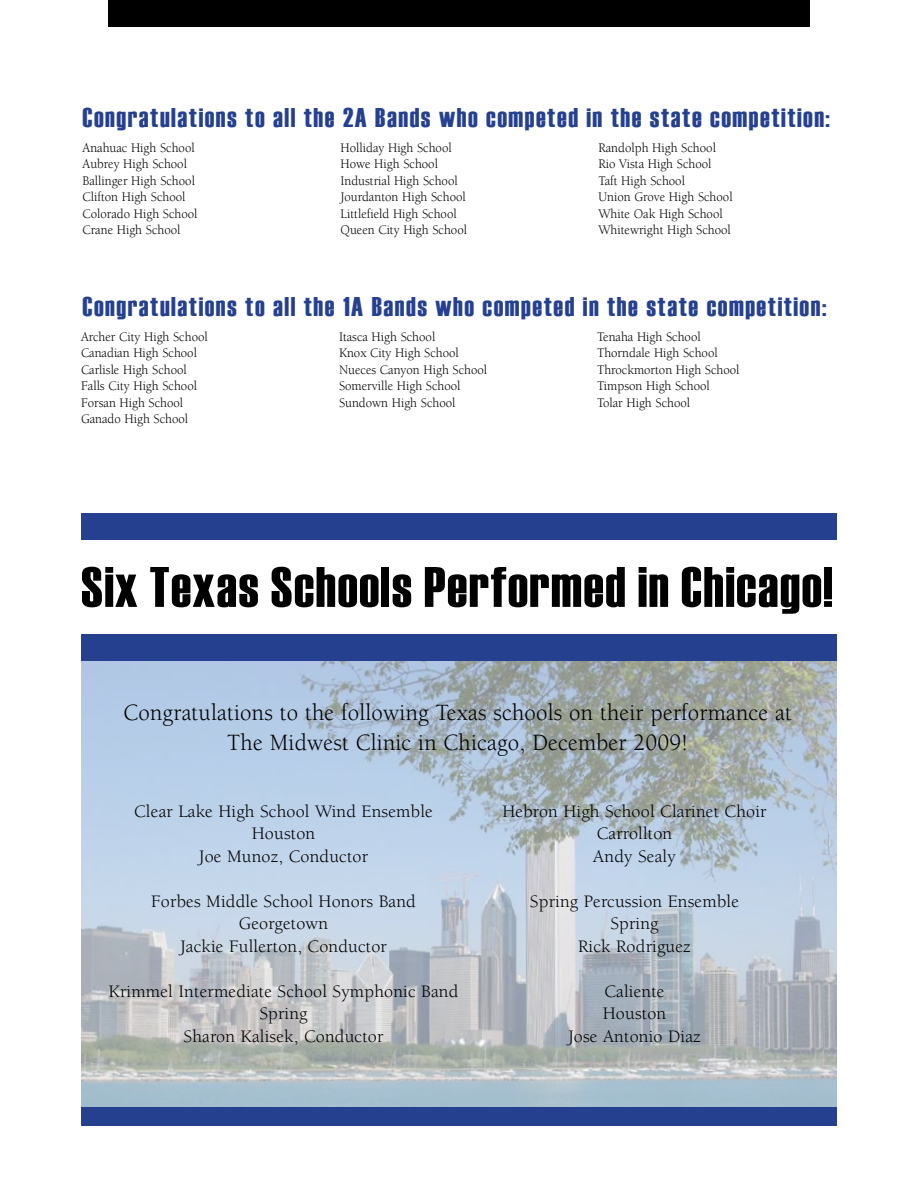
<style>
.page{position:relative;width:918px;height:1188px;background:#fff}
.page>*{position:absolute;margin:0;border:0;box-sizing:border-box;transform-origin:0 0}
.t1{font:57px "Haettenschweiler";letter-spacing:.025em;color:#000}
.t2{font:27px "Haettenschweiler";letter-spacing:.06em;color:#25408f}
.t3{font:24px/30px "Berkeley";letter-spacing:.01em;color:#000;text-align:center;scale:.95 1}
.t4{font:18px/22.5px "Berkeley";letter-spacing:.01em;color:#000;text-align:center}
.t5{font:13.5px/16.5px "Berkeley";color:#000;scale:.95 1}
</style>
<div class="page">
<div style="left:108px;top:0;width:702px;height:27px;background:#000"></div>
<div style="left:81px;top:513px;width:756px;height:27px;background:#25408f"></div>
<svg style="left:81px;top:662px;width:756px;height:445px;background:#b5c2ce"></svg>
<div style="left:81px;top:634px;width:756px;height:28px;background:#25408f"></div>
<div style="left:81px;top:1107px;width:756px;height:27px;background:#25408f"></div>
<div style="left:56px;top:1126px;width:824px;height:46px;background:#fff"></div>
<h2 class="t2" style="left:82px;top:102px;width:749px">Congratulations to all the 2A Bands who competed in the state competition:</h2>
<p class="t5" style="left:82px;top:140px;width:123px">Anahuac High School<br>Aubrey High School<br>Ballinger High School<br>Clifton High School<br>Colorado High School<br>Crane High School</p>
<p class="t5" style="left:341px;top:140px;width:135px">Holliday High School<br>Howe High School<br>Industrial High School<br>Jourdanton High School<br>Littlefield High School<br>Queen City High School</p>
<p class="t5" style="left:599px;top:140px;width:143px">Randolph High School<br>Rio Vista High School<br>Taft High School<br>Union Grove High School<br>White Oak High School<br>Whitewright High School</p>
<h2 class="t2" style="left:82px;top:291px;width:745px">Congratulations to all the 1A Bands who competed in the state competition:</h2>
<p class="t5" style="left:81px;top:329px;width:135px">Archer City High School<br>Canadian High School<br>Carlisle High School<br>Falls City High School<br>Forsan High School<br>Ganado High School</p>
<p class="t5" style="left:339px;top:329px;width:158px">Itasca High School<br>Knox City High School<br>Nueces Canyon High School<br>Somerville High School<br>Sundown High School</p>
<p class="t5" style="left:597px;top:329px;width:152px">Tenaha High School<br>Thorndale High School<br>Throckmorton High School<br>Timpson High School<br>Tolar High School</p>
<h1 class="t1" style="left:81px;top:554px;width:753px">Six Texas Schools Performed in Chicago!</h1>
<h3 class="t3" style="left:124px;top:698px;width:705px">Congratulations to the following Texas schools on their performance at<br>The Midwest Clinic in Chicago, December 2009!</h3>
<h3 class="t4" style="left:134px;top:800px;width:300px">Clear Lake High School Wind Ensemble<br>Houston<br>Joe Munoz, Conductor</h3>
<h3 class="t4" style="left:151px;top:890px;width:266px">Forbes Middle School Honors Band<br>Georgetown<br>Jackie Fullerton, Conductor</h3>
<h3 class="t4" style="left:109px;top:980px;width:351px">Krimmel Intermediate School Symphonic Band<br>Spring<br>Sharon Kalisek, Conductor</h3>
<h3 class="t4" style="left:502px;top:800px;width:266px">Hebron High School Clarinet Choir<br>Carrollton<br>Andy Sealy</h3>
<h3 class="t4" style="left:530px;top:890px;width:211px">Spring Percussion Ensemble<br>Spring<br>Rick Rodriguez</h3>
<h3 class="t4" style="left:568px;top:980px;width:134px">Caliente<br>Houston<br>Jose Antonio Diaz</h3>
</div>
